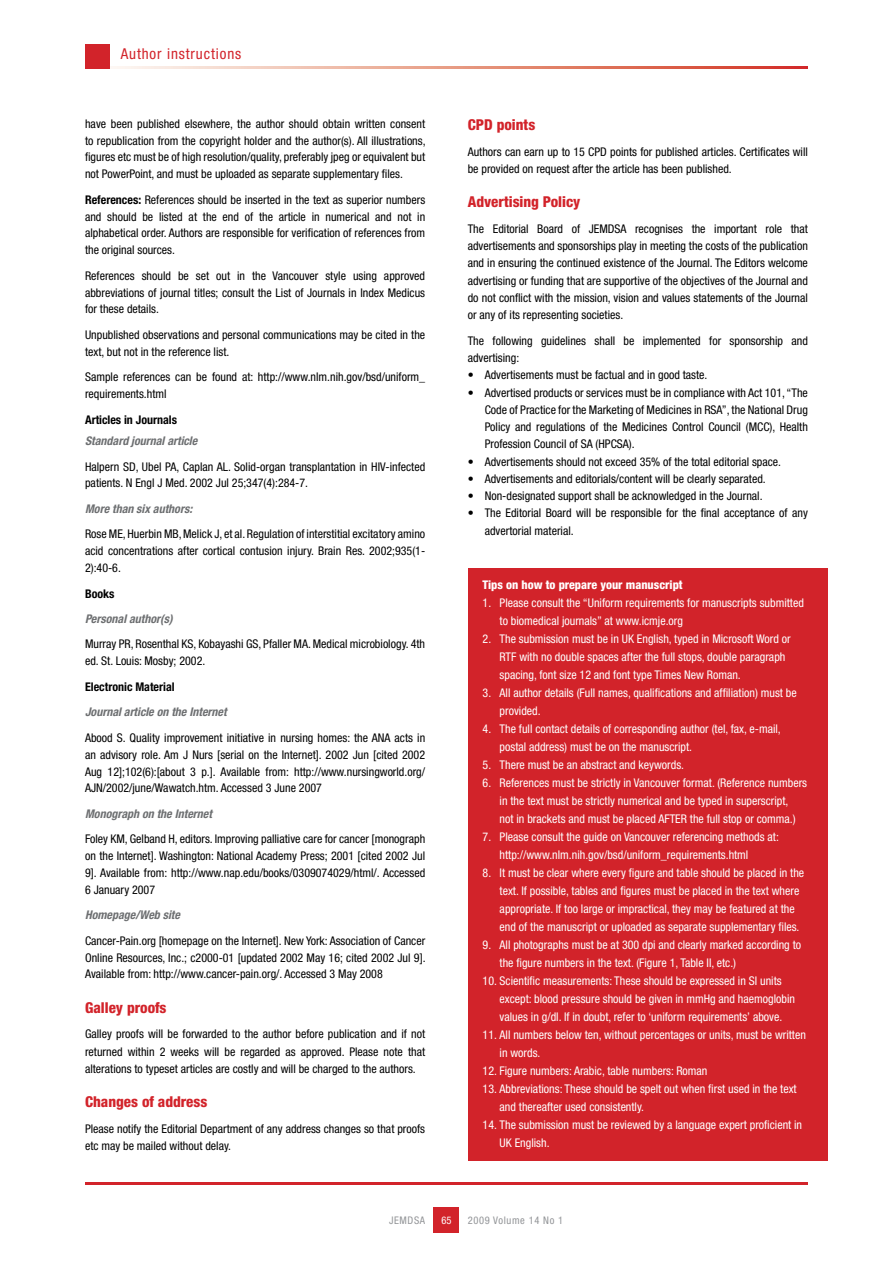
<style>
.page{position:relative;width:893px;height:1263px;background:#fff}
.page>*{position:absolute;margin:0;border:0;box-sizing:border-box;transform-origin:0 0}
.t1{font:800 condensed 15px "Helvetica Neue LT Std";color:#d2232a}
.t2{font:condensed 15px "Helvetica Neue LT Std";letter-spacing:.06em;color:#d2232a}
.t3{font:condensed 12px/16.8px "Helvetica Neue LT Std";color:#000;text-align:justify}
.t4{font:condensed 12px/18px "Helvetica Neue LT Std";color:#fff}
.t5{font:italic 700 condensed 12px "Helvetica Neue LT Std";color:#6d6f71}
.t6{font:700 condensed 12px "Helvetica Neue LT Std";color:#000}
.t7{font:800 condensed 12px "Helvetica Neue LT Std";color:#fff}
.t8{font:condensed 10.5px "Helvetica Neue LT Std";letter-spacing:.06em;color:#939598}
.t9{font:condensed 10.5px "Helvetica Neue LT Std";color:#fff}
.s1{font-weight:700}
</style>
<div class="page">
<svg style="left:109px;top:66px;width:699px;height:2px"></svg>
<div style="left:434px;top:1208px;width:25px;height:25px;background:#d2232a"></div>
<hr style="left:85px;top:1182px;width:723px;height:2px;background:#d2232a">
<div style="left:85px;top:44px;width:24px;height:24px;background:#d2232a"></div>
<div style="left:468px;top:569px;width:360px;height:592px;background:#d2232a"></div>
<p class="t2" style="left:121px;top:45px;width:122px">Author instructions</p>
<p class="t3" style="left:85px;top:115px;width:342px">have been published elsewhere, the author should obtain written consent to republication from the copyright holder and the author(s). All illustrations, figures etc must be of high resolution/quality, preferably jpeg or equivalent but not PowerPoint, and must be uploaded as separate supplementary files.</p>
<p class="t3" style="left:85px;top:191px;width:342px"><span class="s1">References:</span> References should be inserted in the text as superior numbers and should be listed at the end of the article in numerical and not in alphabetical order. Authors are responsible for verification of references from the original sources.</p>
<p class="t3" style="left:85px;top:267px;width:342px">References should be set out in the Vancouver style using approved abbreviations of journal titles; consult the List of Journals in Index Medicus for these details.</p>
<p class="t3" style="left:85px;top:326px;width:342px">Unpublished observations and personal communications may be cited in the text, but not in the reference list.</p>
<p class="t3" style="left:85px;top:368px;width:342px">Sample references can be found at: http://www.nlm.nih.gov/bsd/uniform_ requirements.html</p>
<p class="t6" style="left:85px;top:412px;width:94px">Articles in Journals</p>
<p class="t5" style="left:85px;top:434px;width:114px">Standard journal article</p>
<p class="t3" style="left:85px;top:458px;width:342px">Halpern SD, Ubel PA, Caplan AL. Solid-organ transplantation in HIV-infected patients. N Engl J Med. 2002 Jul 25;347(4):284-7.</p>
<p class="t5" style="left:85px;top:501px;width:109px">More than six authors:</p>
<p class="t3" style="left:85px;top:525px;width:342px">Rose ME, Huerbin MB, Melick J, et al. Regulation of interstitial excitatory amino acid concentrations after cortical contusion injury. Brain Res. 2002;935(1- 2):40-6.</p>
<p class="t6" style="left:85px;top:586px;width:31px">Books</p>
<p class="t5" style="left:85px;top:611px;width:89px">Personal author(s)</p>
<p class="t3" style="left:85px;top:636px;width:342px">Murray PR, Rosenthal KS, Kobayashi GS, Pfaller MA. Medical microbiology. 4th ed. St. Louis: Mosby; 2002.</p>
<p class="t6" style="left:85px;top:679px;width:91px">Electronic Material</p>
<p class="t5" style="left:85px;top:705px;width:143px">Journal article on the Internet</p>
<p class="t3" style="left:85px;top:729px;width:342px">Abood S. Quality improvement initiative in nursing homes: the ANA acts in an advisory role. Am J Nurs [serial on the Internet]. 2002 Jun [cited 2002<br>Aug 12];102(6):[about 3 p.]. Available from: http://www.nursingworld.org/ AJN/2002/june/Wawatch.htm. Accessed 3 June 2007</p>
<p class="t5" style="left:85px;top:806px;width:128px">Monograph on the Internet</p>
<p class="t3" style="left:85px;top:830px;width:342px">Foley KM, Gelband H, editors. Improving palliative care for cancer [monograph on the Internet]. Washington: National Academy Press; 2001 [cited 2002 Jul 9]. Available from: http://www.nap.edu/books/0309074029/html/. Accessed 6 January 2007</p>
<p class="t5" style="left:85px;top:908px;width:97px">Homepage/Web site</p>
<p class="t3" style="left:85px;top:932px;width:342px">Cancer-Pain.org [homepage on the Internet]. New York: Association of Cancer Online Resources, Inc.; c2000-01 [updated 2002 May 16; cited 2002 Jul 9].<br>Available from: http://www.cancer-pain.org/. Accessed 3 May 2008</p>
<p class="t1" style="left:85px;top:998px;width:83px">Galley proofs</p>
<p class="t3" style="left:85px;top:1025px;width:342px;line-height:17.2px">Galley proofs will be forwarded to the author before publication and if not returned within 2 weeks will be regarded as approved. Please note that alterations to typeset articles are costly and will be charged to the authors.</p>
<p class="t1" style="left:85px;top:1092px;width:124px">Changes of address</p>
<p class="t3" style="left:85px;top:1120px;width:342px;line-height:17.2px">Please notify the Editorial Department of any address changes so that proofs etc may be mailed without delay.</p>
<p class="t1" style="left:468px;top:115px;width:69px">CPD points</p>
<p class="t3" style="left:468px;top:143px;width:342px;line-height:17.2px">Authors can earn up to 15 CPD points for published articles. Certificates will be provided on request after the article has been published.</p>
<p class="t1" style="left:468px;top:192px;width:114px">Advertising Policy</p>
<p class="t3" style="left:468px;top:220px;width:342px;line-height:17.2px">The Editorial Board of JEMDSA recognises the important role that advertisements and sponsorships play in meeting the costs of the publication and in ensuring the continued existence of the Journal. The Editors welcome advertising or funding that are supportive of the objectives of the Journal and do not conflict with the mission, vision and values statements of the Journal or any of its representing societies.</p>
<p class="t3" style="left:468px;top:332px;width:342px;line-height:17.2px">The following guidelines shall be implemented for sponsorship and advertising:</p>
<p class="t3" style="left:468px;top:367px;width:241px">• Advertisements must be factual and in good taste.</p>
<p class="t3" style="left:485px;top:384px;width:325px;line-height:17.2px;text-indent:-17px">• Advertised products or services must be in compliance with Act 101, “The Code of Practice for the Marketing of Medicines in RSA”, the National Drug Policy and regulations of the Medicines Control Council (MCC), Health Profession Council of SA (HPCSA).</p>
<p class="t3" style="left:468px;top:453px;width:315px">• Advertisements should not exceed 35% of the total editorial space.</p>
<p class="t3" style="left:468px;top:470px;width:300px">• Advertisements and editorials/content will be clearly separated.</p>
<p class="t3" style="left:468px;top:487px;width:296px">• Non-designated support shall be acknowledged in the Journal.</p>
<p class="t3" style="left:485px;top:504px;width:325px;line-height:17.2px;text-indent:-17px">• The Editorial Board will be responsible for the final acceptance of any advertorial material.</p>
<p class="t7" style="left:483px;top:577px;width:202px">Tips on how to prepare your manuscript</p>
<p class="t4" style="left:500px;top:594px;width:306px;text-indent:-17px">1. Please consult the “Uniform requirements for manuscripts submitted to biomedical journals” at www.icmje.org</p>
<p class="t4" style="left:500px;top:630px;width:293px;text-indent:-17px">2. The submission must be in UK English, typed in Microsoft Word or<br>RTF with no double spaces after the full stops, double paragraph spacing, font size 12 and font type Times New Roman.</p>
<p class="t4" style="left:500px;top:684px;width:299px;text-indent:-17px">3. All author details (Full names, qualifications and affiliation) must be provided.</p>
<p class="t4" style="left:500px;top:720px;width:283px;text-indent:-17px">4. The full contact details of corresponding author (tel, fax, e-mail, postal address) must be on the manuscript.</p>
<p class="t4" style="left:483px;top:756px;width:203px">5. There must be an abstract and keywords.</p>
<p class="t4" style="left:483px;top:774px;width:326px;text-align:center">6. References must be strictly in Vancouver format. (Reference numbers in the text must be strictly numerical and be typed in superscript,<br>not in brackets and must be placed AFTER the full stop or comma.)</p>
<p class="t4" style="left:500px;top:828px;width:281px;text-indent:-17px">7. Please consult the guide on Vancouver referencing methods at: http://www.nlm.nih.gov/bsd/uniform_requirements.html</p>
<p class="t4" style="left:500px;top:864px;width:306px;text-indent:-17px">8. It must be clear where every figure and table should be placed in the text. If possible, tables and figures must be placed in the text where appropriate. If too large or impractical, they may be featured at the end of the manuscript or uploaded as separate supplementary files.</p>
<p class="t4" style="left:500px;top:936px;width:303px;text-indent:-17px">9. All photographs must be at 300 dpi and clearly marked according to the figure numbers in the text. (Figure 1, Table II, etc.)</p>
<p class="t4" style="left:500px;top:972px;width:297px;text-indent:-17px">10. Scientific measurements: These should be expressed in SI units except: blood pressure should be given in mmHg and haemoglobin values in g/dl. If in doubt, refer to ‘uniform requirements’ above.</p>
<p class="t4" style="left:500px;top:1026px;width:308px;text-indent:-17px">11. All numbers below ten, without percentages or units, must be written in words.</p>
<p class="t4" style="left:483px;top:1062px;width:226px">12. Figure numbers: Arabic, table numbers: Roman</p>
<p class="t4" style="left:500px;top:1080px;width:298px;text-indent:-17px">13. Abbreviations: These should be spelt out when first used in the text and thereafter used consistently.</p>
<p class="t4" style="left:500px;top:1116px;width:304px;text-indent:-17px">14. The submission must be reviewed by a language expert proficient in<br>UK English.</p>
<p class="t8" style="left:389px;top:1214px;width:38px">JEMDSA</p>
<p class="t8" style="left:468px;top:1214px;width:97px">2009 Volume 14 No 1</p>
<p class="t9" style="left:441px;top:1214px;width:12px">65</p>
</div>
